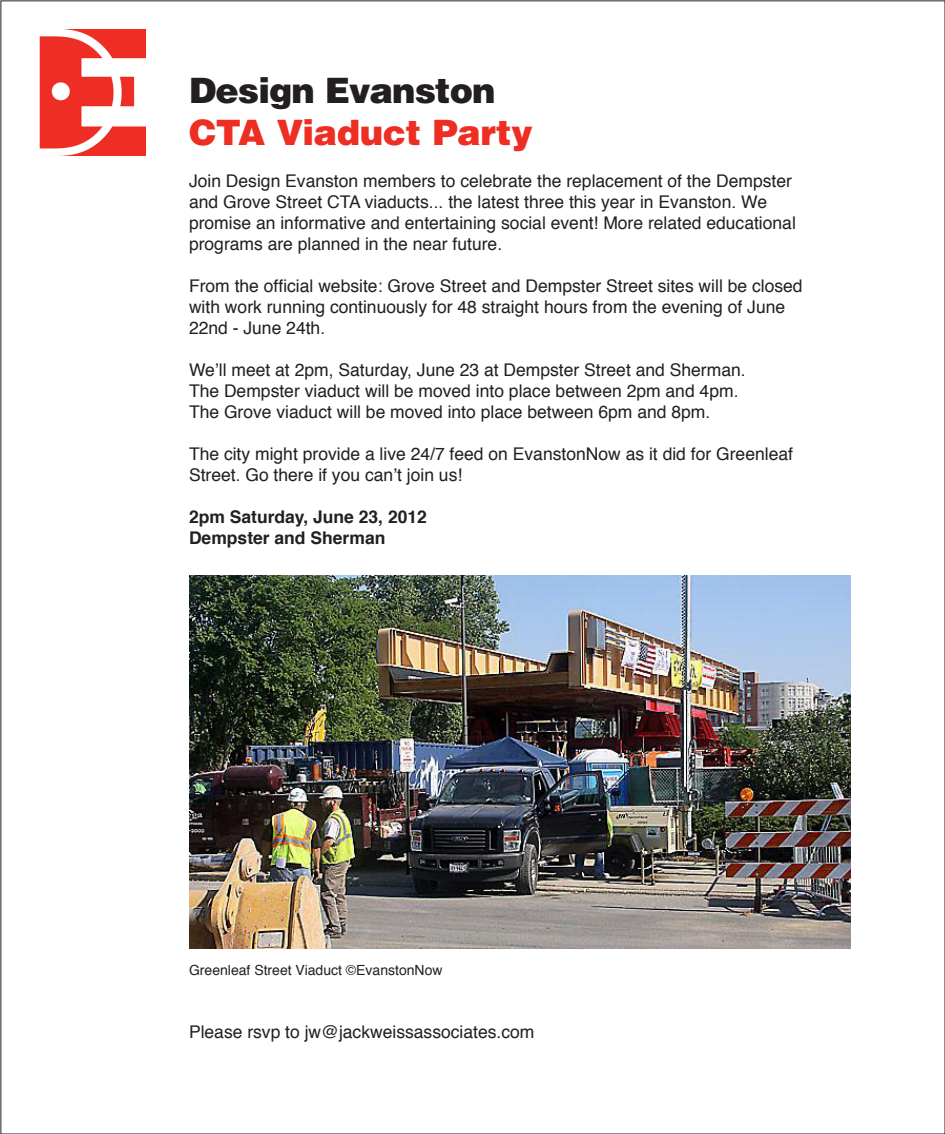
<style>
.page{position:relative;width:945px;height:1134px;background:#fff}
.page>*{position:absolute;margin:0;border:0;box-sizing:border-box;transform-origin:0 0}
.t1{font:900 35px "Helvetica";letter-spacing:-.01em;color:#ee2e22}
.t2{font:900 35px "Helvetica";letter-spacing:-.025em;color:#231f20}
.t3{font:17.5px/21px "Helvetica";color:#231f20}
.t4{font:700 17.5px "Helvetica";color:#231f20}
.t5{font:14px "Helvetica";color:#231f20}
</style>
<div class="page">
<img style="left:39px;top:30px;width:107px;height:126px">
<img style="left:189px;top:576px;width:662px;height:373px">
<p class="t2" style="left:189px;top:68px;width:308px">Design Evanston</p>
<p class="t1" style="left:189px;top:110px;width:345px">CTA Viaduct Party</p>
<p class="t3" style="left:189px;top:171px;width:608px">Join Design Evanston members to celebrate the replacement of the Dempster and Grove Street CTA viaducts... the latest three this year in Evanston. We promise an informative and entertaining social event! More related educational programs are planned in the near future.</p>
<p class="t3" style="left:189px;top:276px;width:615px">From the official website: Grove Street and Dempster Street sites will be closed with work running continuously for 48 straight hours from the evening of June<br>22nd - June 24th.</p>
<p class="t3" style="left:189px;top:360px;width:558px">We’ll meet at 2pm, Saturday, June 23 at Dempster Street and Sherman.</p>
<p class="t3" style="left:189px;top:381px;width:551px">The Dempster viaduct will be moved into place between 2pm and 4pm.</p>
<p class="t3" style="left:189px;top:402px;width:523px">The Grove viaduct will be moved into place between 6pm and 8pm.</p>
<p class="t3" style="left:189px;top:444px;width:606px">The city might provide a live 24/7 feed on EvanstonNow as it did for Greenleaf<br>Street. Go there if you can’t join us!</p>
<p class="t4" style="left:189px;top:503px;width:239px">2pm Saturday, June 23, 2012</p>
<p class="t4" style="left:189px;top:524px;width:198px">Dempster and Sherman</p>
<p class="t5" style="left:189px;top:959px;width:255px">Greenleaf Street Viaduct ©EvanstonNow</p>
<p class="t3" style="left:189px;top:1022px;width:347px">Please rsvp to jw@jackweissassociates.com</p>
</div>
